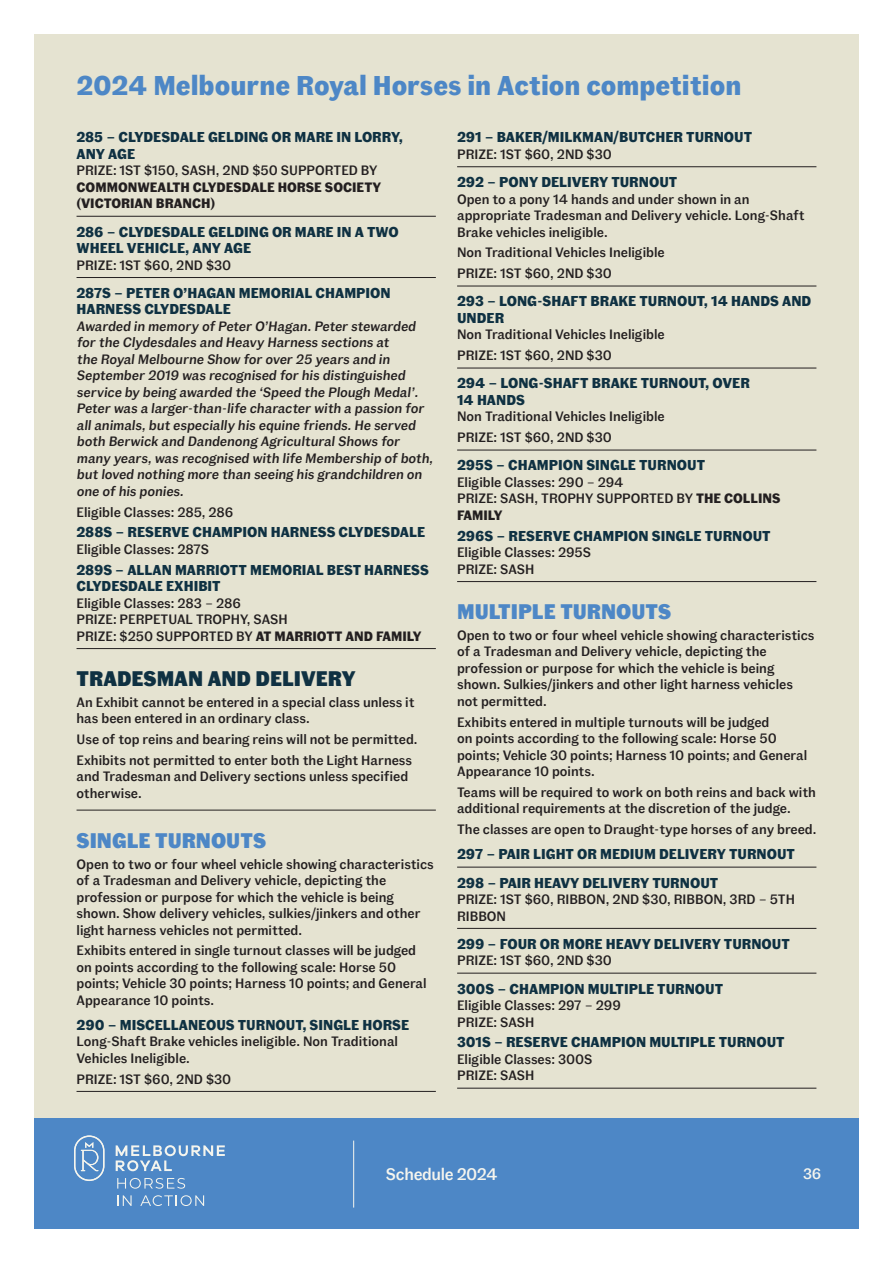
<style>
.page{position:relative;width:893px;height:1263px;background:#fff}
.page>*{position:absolute;margin:0;border:0;box-sizing:border-box;transform-origin:0 0}
.t1{font:700 27px "Fann Grotesque Pro";color:#4d87c6}
.t2{font:900 21px "Fann Grotesque Pro";color:#4d87c6}
.t3{font:900 21px "Fann Grotesque Pro";color:#0f3142}
.t4{font:500 16.65px "Fann Grotesque Pro";letter-spacing:-.02em;color:#f5f5ee}
.t5{font:500 15px "Fann Grotesque Pro";color:#f5f5ee}
.t6{font:700 14.25px/16.5px "Fann Grotesque Pro";color:#0f3142}
.t7{font:500 13.5px/16.5px "Fann Grotesque Pro";color:#231f20}
.t8{font:700 13.5px/16.5px "Fann Grotesque Pro";color:#231f20}
.s1{font-weight:700}
</style>
<div class="page">
<div style="left:34px;top:34px;width:825px;height:1084px;background:#e5e3d1"></div>
<div style="left:34px;top:1118px;width:825px;height:111px;background:#4d87c6"></div>
<hr style="left:353px;top:1140px;width:1px;height:67px;background:#f5f5ee">
<svg style="left:74px;top:1135px;width:31px;height:46px"></svg>
<svg style="left:116px;top:1145px;width:109px;height:26px"></svg>
<svg style="left:117px;top:1178px;width:68px;height:11px"></svg>
<svg style="left:117px;top:1195px;width:15px;height:11px"></svg>
<svg style="left:140px;top:1195px;width:64px;height:11px"></svg>
<hr style="left:77px;top:216px;width:359px;height:1px;background:#231f20">
<hr style="left:77px;top:277px;width:359px;height:1px;background:#231f20">
<hr style="left:77px;top:648px;width:359px;height:1px;background:#231f20">
<hr style="left:77px;top:810px;width:359px;height:1px;background:#231f20">
<hr style="left:77px;top:1091px;width:359px;height:1px;background:#231f20">
<hr style="left:457px;top:166px;width:359px;height:1px;background:#231f20">
<hr style="left:457px;top:286px;width:359px;height:1px;background:#231f20">
<hr style="left:457px;top:368px;width:359px;height:1px;background:#231f20">
<hr style="left:457px;top:450px;width:359px;height:1px;background:#231f20">
<hr style="left:457px;top:581px;width:359px;height:1px;background:#231f20">
<hr style="left:457px;top:867px;width:359px;height:1px;background:#231f20">
<hr style="left:457px;top:928px;width:359px;height:1px;background:#231f20">
<hr style="left:457px;top:973px;width:359px;height:1px;background:#231f20">
<hr style="left:457px;top:1088px;width:359px;height:1px;background:#231f20">
<h1 class="t1" style="left:77px;top:70px;width:666px">2024 Melbourne Royal Horses in Action competition</h1>
<p class="t6" style="left:77px;top:130px;width:328px">285 – CLYDESDALE GELDING OR MARE IN LORRY,<br>ANY AGE</p>
<p class="t7" style="left:77px;top:163px;width:302px">PRIZE: 1ST $150, SASH, 2ND $50 SUPPORTED BY</p>
<p class="t8" style="left:77px;top:180px;width:306px">COMMONWEALTH CLYDESDALE HORSE SOCIETY (VICTORIAN BRANCH)</p>
<p class="t6" style="left:77px;top:224px;width:324px">286 – CLYDESDALE GELDING OR MARE IN A TWO<br>WHEEL VEHICLE, ANY AGE</p>
<p class="t7" style="left:77px;top:257px;width:156px">PRIZE: 1ST $60, 2ND $30</p>
<p class="t6" style="left:77px;top:285px;width:316px">287S – PETER O’HAGAN MEMORIAL CHAMPION<br>HARNESS CLYDESDALE</p>
<p class="t7" style="left:77px;top:318px;width:360px">Awarded in memory of Peter O’Hagan. Peter stewarded for the Clydesdales and Heavy Harness sections at<br>the Royal Melbourne Show for over 25 years and in September 2019 was recognised for his distinguished service by being awarded the ‘Speed the Plough Medal’.<br>Peter was a larger-than-life character with a passion for all animals, but especially his equine friends. He served both Berwick and Dandenong Agricultural Shows for many years, was recognised with life Membership of both, but loved nothing more than seeing his grandchildren on one of his ponies.</p>
<p class="t7" style="left:77px;top:504px;width:158px">Eligible Classes: 285, 286</p>
<p class="t6" style="left:77px;top:525px;width:350px">288S – RESERVE CHAMPION HARNESS CLYDESDALE</p>
<p class="t7" style="left:77px;top:541px;width:134px">Eligible Classes: 287S</p>
<p class="t6" style="left:77px;top:562px;width:354px">289S – ALLAN MARRIOTT MEMORIAL BEST HARNESS<br>CLYDESDALE EXHIBIT</p>
<p class="t7" style="left:77px;top:595px;width:347px">Eligible Classes: 283 – 286<br>PRIZE: PERPETUAL TROPHY, SASH<br>PRIZE: $250 SUPPORTED BY <span class="s1">AT MARRIOTT AND FAMILY</span></p>
<h2 class="t3" style="left:77px;top:666px;width:281px">TRADESMAN AND DELIVERY</h2>
<p class="t7" style="left:77px;top:694px;width:340px">An Exhibit cannot be entered in a special class unless it has been entered in an ordinary class.</p>
<p class="t7" style="left:77px;top:729px;width:342px;line-height:20.7px">Use of top reins and bearing reins will not be permitted.<br>Exhibits not permitted to enter both the Light Harness</p>
<p class="t7" style="left:77px;top:769px;width:333px">and Tradesman and Delivery sections unless specified otherwise.</p>
<h2 class="t2" style="left:77px;top:828px;width:191px">SINGLE TURNOUTS</h2>
<p class="t7" style="left:77px;top:856px;width:359px">Open to two or four wheel vehicle showing characteristics of a Tradesman and Delivery vehicle, depicting the profession or purpose for which the vehicle is being shown. Show delivery vehicles, sulkies/jinkers and other light harness vehicles not permitted.</p>
<p class="t7" style="left:77px;top:943px;width:352px">Exhibits entered in single turnout classes will be judged on points according to the following scale: Horse 50 points; Vehicle 30 points; Harness 10 points; and General Appearance 10 points.</p>
<p class="t6" style="left:77px;top:1017px;width:334px">290 – MISCELLANEOUS TURNOUT, SINGLE HORSE</p>
<p class="t7" style="left:77px;top:1034px;width:323px">Long-Shaft Brake vehicles ineligible. Non Traditional<br>Vehicles Ineligible.</p>
<p class="t7" style="left:77px;top:1071px;width:156px">PRIZE: 1ST $60, 2ND $30</p>
<p class="t6" style="left:457px;top:130px;width:297px">291 – BAKER/MILKMAN/BUTCHER TURNOUT</p>
<p class="t7" style="left:457px;top:146px;width:156px">PRIZE: 1ST $60, 2ND $30</p>
<p class="t6" style="left:457px;top:175px;width:222px">292 – PONY DELIVERY TURNOUT</p>
<p class="t7" style="left:457px;top:191px;width:349px">Open to a pony 14 hands and under shown in an appropriate Tradesman and Delivery vehicle. Long-Shaft<br>Brake vehicles ineligible.</p>
<p class="t7" style="left:457px;top:243px;width:209px;line-height:20.7px">Non Traditional Vehicles Ineligible<br>PRIZE: 1ST $60, 2ND $30</p>
<p class="t6" style="left:457px;top:294px;width:356px">293 – LONG-SHAFT BRAKE TURNOUT, 14 HANDS AND<br>UNDER</p>
<p class="t7" style="left:457px;top:325px;width:209px;line-height:20.7px">Non Traditional Vehicles Ineligible<br>PRIZE: 1ST $60, 2ND $30</p>
<p class="t6" style="left:457px;top:376px;width:294px">294 – LONG-SHAFT BRAKE TURNOUT, OVER<br>14 HANDS</p>
<p class="t7" style="left:457px;top:407px;width:209px;line-height:20.7px">Non Traditional Vehicles Ineligible<br>PRIZE: 1ST $60, 2ND $30</p>
<p class="t6" style="left:457px;top:458px;width:249px">295S – CHAMPION SINGLE TURNOUT</p>
<p class="t7" style="left:457px;top:474px;width:325px">Eligible Classes: 290 – 294<br>PRIZE: SASH, TROPHY SUPPORTED BY <span class="s1">THE COLLINS<br>FAMILY</span></p>
<p class="t6" style="left:457px;top:528px;width:315px">296S – RESERVE CHAMPION SINGLE TURNOUT</p>
<p class="t7" style="left:457px;top:545px;width:136px">Eligible Classes: 295S<br>PRIZE: SASH</p>
<h2 class="t2" style="left:457px;top:599px;width:216px">MULTIPLE TURNOUTS</h2>
<p class="t7" style="left:457px;top:627px;width:359px">Open to two or four wheel vehicle showing characteristics of a Tradesman and Delivery vehicle, depicting the profession or purpose for which the vehicle is being shown. Sulkies/jinkers and other light harness vehicles not permitted.</p>
<p class="t7" style="left:457px;top:714px;width:352px">Exhibits entered in multiple turnouts will be judged<br>on points according to the following scale: Horse 50 points; Vehicle 30 points; Harness 10 points; and General Appearance 10 points.</p>
<p class="t7" style="left:457px;top:784px;width:360px">Teams will be required to work on both reins and back with additional requirements at the discretion of the judge.</p>
<p class="t7" style="left:457px;top:822px;width:361px">The classes are open to Draught-type horses of any breed.</p>
<p class="t6" style="left:457px;top:841px;width:339px;line-height:28.2px">297 – PAIR LIGHT OR MEDIUM DELIVERY TURNOUT<br>298 – PAIR HEAVY DELIVERY TURNOUT</p>
<p class="t7" style="left:457px;top:891px;width:339px">PRIZE: 1ST $60, RIBBON, 2ND $30, RIBBON, 3RD – 5TH<br>RIBBON</p>
<p class="t6" style="left:457px;top:936px;width:334px">299 – FOUR OR MORE HEAVY DELIVERY TURNOUT</p>
<p class="t7" style="left:457px;top:953px;width:156px">PRIZE: 1ST $60, 2ND $30</p>
<p class="t6" style="left:457px;top:981px;width:267px">300S – CHAMPION MULTIPLE TURNOUT</p>
<p class="t7" style="left:457px;top:997px;width:165px">Eligible Classes: 297 – 299<br>PRIZE: SASH</p>
<p class="t6" style="left:457px;top:1035px;width:329px">301S – RESERVE CHAMPION MULTIPLE TURNOUT</p>
<p class="t7" style="left:457px;top:1051px;width:137px">Eligible Classes: 300S<br>PRIZE: SASH</p>
<p class="t4" style="left:386px;top:1164px;width:113px">Schedule 2024</p>
<p class="t5" style="left:803px;top:1165px;width:20px">36</p>
</div>
